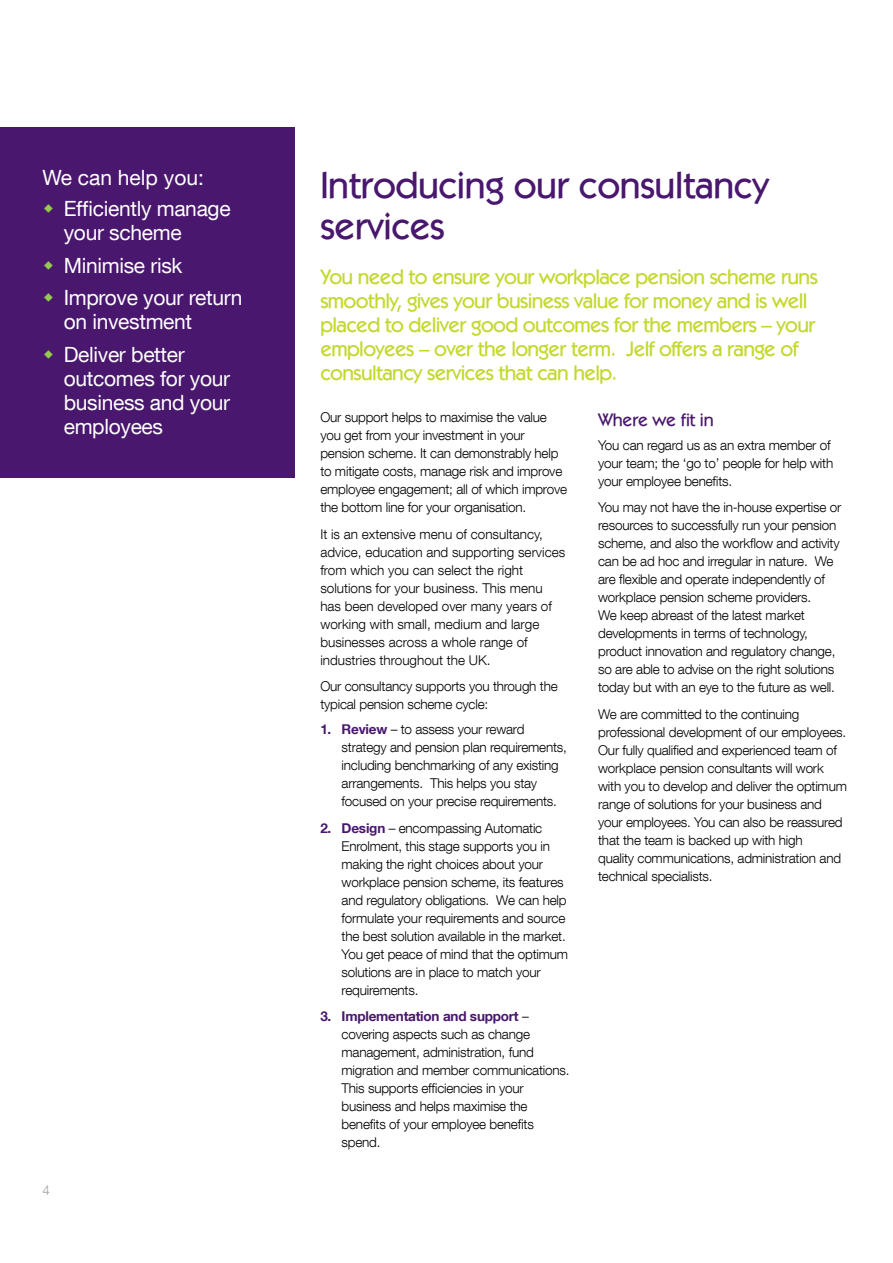
<style>
.page{position:relative;width:893px;height:1263px;background:#fff}
.page>*{position:absolute;margin:0;border:0;box-sizing:border-box;transform-origin:0 0}
.t1{font:500 37.5px/40.5px "ITC Kabel Std";letter-spacing:-.01em;color:#49176d}
.t2{font:500 21px/24px "ITC Kabel Std";letter-spacing:-.03em;color:#c4d82e}
.t3{font:21px/32.5px "Helvetica Neue LT Com";letter-spacing:-.015em;color:#fff}
.t4{font:500 18px "ITC Kabel Std";letter-spacing:-.015em;color:#49176d}
.t5{font:300 13.5px/18px "Helvetica Neue LT Com";letter-spacing:-.015em;color:#000}
.t6{font:300 13.5px "Helvetica Neue LT Com";color:#a1a1a4}
.s1{font-weight:700;color:#49176d}
</style>
<div class="page">
<div style="left:0;top:128px;width:295px;height:350px;background:#49176d"></div>
<h2 class="t3" style="left:64px;top:162px;width:168px;line-height:31px;text-indent:-21px">We can help you:<br>Efficiently manage</h2>
<h2 class="t3" style="left:64px;top:216px;width:180px">your scheme<br>Minimise risk<br>Improve your return</h2>
<h2 class="t3" style="left:64px;top:305px;width:130px">on investment<br>Deliver better</h2>
<h2 class="t3" style="left:64px;top:366px;width:168px;line-height:24px;text-align:justify">outcomes for your business and your employees</h2>
<p class="t6" style="left:43px;top:1182px;width:9px">4</p>
<h1 class="t1" style="left:320px;top:165px;width:450px">Introducing our consultancy services</h1>
<p class="t2" style="left:320px;top:265px;width:499px">You need to ensure your workplace pension scheme runs smoothly, gives your business value for money and is well placed to deliver good outcomes for the members – your employees – over the longer term. Jelf offers a range of consultancy services that can help.</p>
<p class="t5" style="left:320px;top:408px;width:248px">Our support helps to maximise the value you get from your investment in your pension scheme. It can demonstrably help to mitigate costs, manage risk and improve employee engagement; all of which improve the bottom line for your organisation.</p>
<p class="t5" style="left:320px;top:524px;width:246px">It is an extensive menu of consultancy, advice, education and supporting services from which you can select the right solutions for your business. This menu has been developed over many years of working with small, medium and large businesses across a whole range of industries throughout the UK.</p>
<p class="t5" style="left:320px;top:677px;width:239px">Our consultancy supports you through the typical pension scheme cycle:</p>
<p class="t5" style="left:342px;top:720px;width:227px;text-indent:-21px"><span class="s1">1. Review</span> – to assess your reward strategy and pension plan requirements, including benchmarking of any existing arrangements. This helps you stay focused on your precise requirements.</p>
<p class="t5" style="left:342px;top:818px;width:228px;text-indent:-21px"><span class="s1">2. Design</span> – encompassing Automatic Enrolment, this stage supports you in making the right choices about your workplace pension scheme, its features and regulatory obligations. We can help formulate your requirements and source the best solution available in the market.<br>You get peace of mind that the optimum solutions are in place to match your requirements.</p>
<p class="t5" style="left:342px;top:1007px;width:229px;text-indent:-21px"><span class="s1">3. Implementation and support</span> – covering aspects such as change management, administration, fund migration and member communications.<br>This supports efficiencies in your business and helps maximise the benefits of your employee benefits spend.</p>
<h3 class="t4" style="left:598px;top:409px;width:117px">Where we fit in</h3>
<p class="t5" style="left:598px;top:436px;width:237px">You can regard us as an extra member of your team; the ‘go to’ people for help with your employee benefits.</p>
<p class="t5" style="left:598px;top:498px;width:245px">You may not have the in-house expertise or resources to successfully run your pension scheme, and also the workflow and activity can be ad hoc and irregular in nature. We are flexible and operate independently of workplace pension scheme providers.<br>We keep abreast of the latest market developments in terms of technology, product innovation and regulatory change, so are able to advise on the right solutions today but with an eye to the future as well.</p>
<p class="t5" style="left:598px;top:705px;width:250px">We are committed to the continuing professional development of our employees.<br>Our fully qualified and experienced team of workplace pension consultants will work with you to develop and deliver the optimum range of solutions for your business and your employees. You can also be reassured that the team is backed up with high<br>quality communications, administration and technical specialists.</p>
</div>
